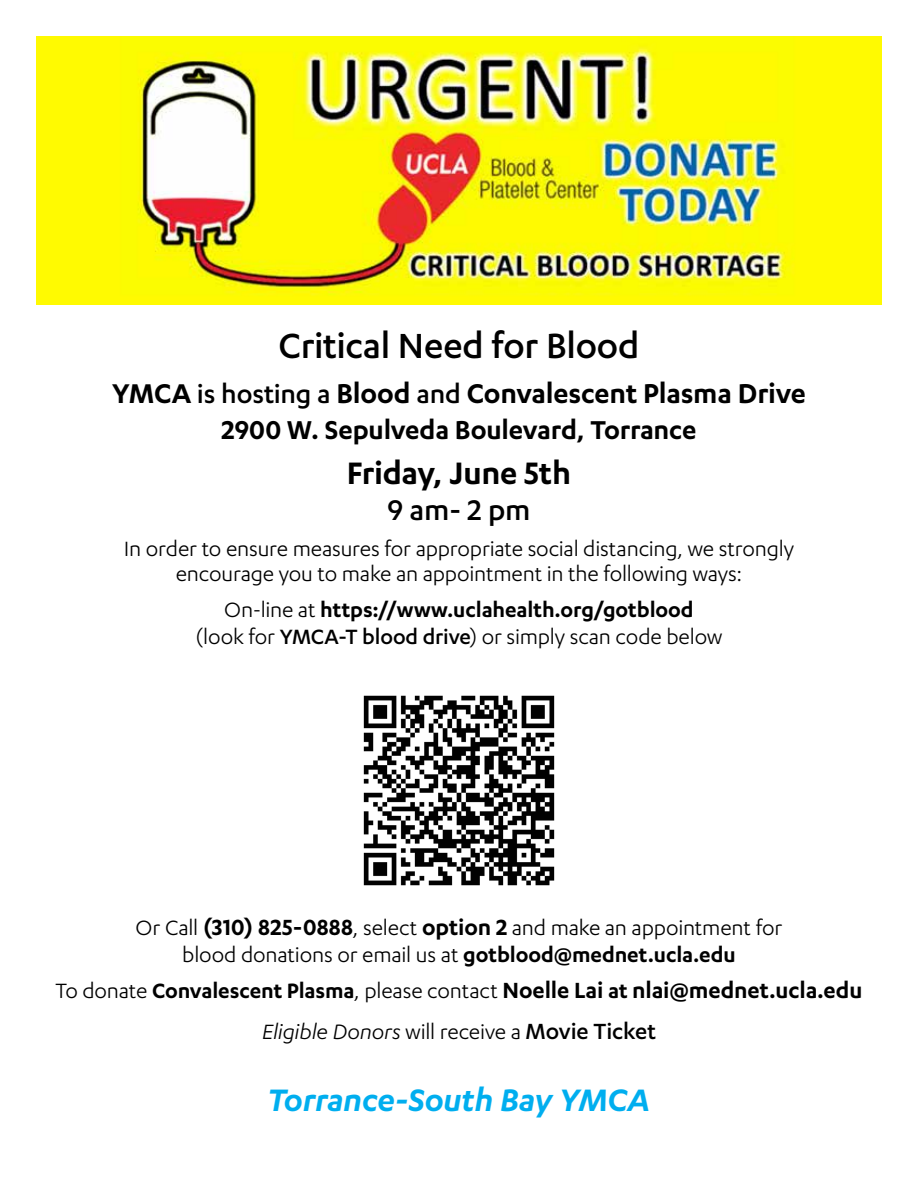
<style>
.page{position:relative;width:918px;height:1188px;background:#fff}
.page>*{position:absolute;margin:0;border:0;box-sizing:border-box;transform-origin:0 0}
.t1{font:500 40.5px "Karbon";letter-spacing:-.005em;color:#000}
.t2{font:italic 600 36px "Karbon";letter-spacing:-.01em;color:#00aeef}
.t3{font:600 36px "Karbon";letter-spacing:-.01em;color:#000}
.t4{font:500 33px "Karbon";color:#000}
.t5{font:600 31.5px "Karbon";letter-spacing:-.01em;color:#000}
.t6{font:600 30px "Karbon";letter-spacing:-.005em;color:#000}
.t7{font:600 25.5px "Karbon";letter-spacing:-.005em;color:#000}
.t8{font:24px/27px "Karbon";letter-spacing:-.005em;color:#000;text-align:center}
.t9{font:italic 24px "Karbon";letter-spacing:-.01em;color:#000}
.s1{font-weight:500;font-size:30px}
.s2{font-weight:600}
.s3{font-weight:500}
.s4{font-weight:600;font-size:25.5px}
.s5{font-weight:400;font-size:24px}
.s6{font-size:24px}
.s7{font-style:normal}
.s8{font-weight:500;font-style:normal;font-size:25.5px}
</style>
<div class="page">
<img style="left:36px;top:36px;width:846px;height:269px">
<img style="left:363px;top:695px;width:192px;height:191px">
<h1 class="t1" style="left:279px;top:323px;width:362px">Critical Need for Blood</h1>
<h3 class="t5" style="left:112px;top:375px;width:695px">YMCA <span class="s1">is hosting a</span> Blood <span class="s1">and</span> Convalescent Plasma Drive</h3>
<p class="t6" style="left:222px;top:412px;width:476px">2900 W. Sepulveda Boulevard, Torrance</p>
<h2 class="t3" style="left:347px;top:452px;width:226px">Friday, June 5th</h2>
<h3 class="t4" style="left:388px;top:491px;width:144px">9 am- 2 pm</h3>
<p class="t8" style="left:124px;top:535px;width:672px;line-height:25.5px">In order to ensure measures for appropriate social distancing, we strongly encourage you to make an appointment in the following ways:</p>
<p class="t8" style="left:196px;top:596px;width:528px">On-line at <span class="s2">https://www.uclahealth.org/gotblood<br></span>(look for <span class="s3">YMCA-T blood drive</span>) or simply scan code below</p>
<p class="t8" style="left:136px;top:914px;width:648px">Or Call <span class="s4">(310) 825-0888</span>, select <span class="s4">option 2</span> and make an appointment for blood donations or email us at <span class="s2">gotblood@mednet.ucla.edu</span></p>
<p class="t7" style="left:56px;top:976px;width:809px"><span class="s5">To donate</span> <span class="s6">Convalescent Plasma</span><span class="s5">, please contact</span> Noelle Lai <span class="s6">at</span> nlai@mednet.ucla.edu</p>
<p class="t9" style="left:262px;top:1018px;width:396px">Eligible Donors <span class="s7">will receive a</span> <span class="s8">Movie Ticket</span></p>
<h2 class="t2" style="left:268px;top:1080px;width:384px">Torrance-South Bay YMCA</h2>
</div>
